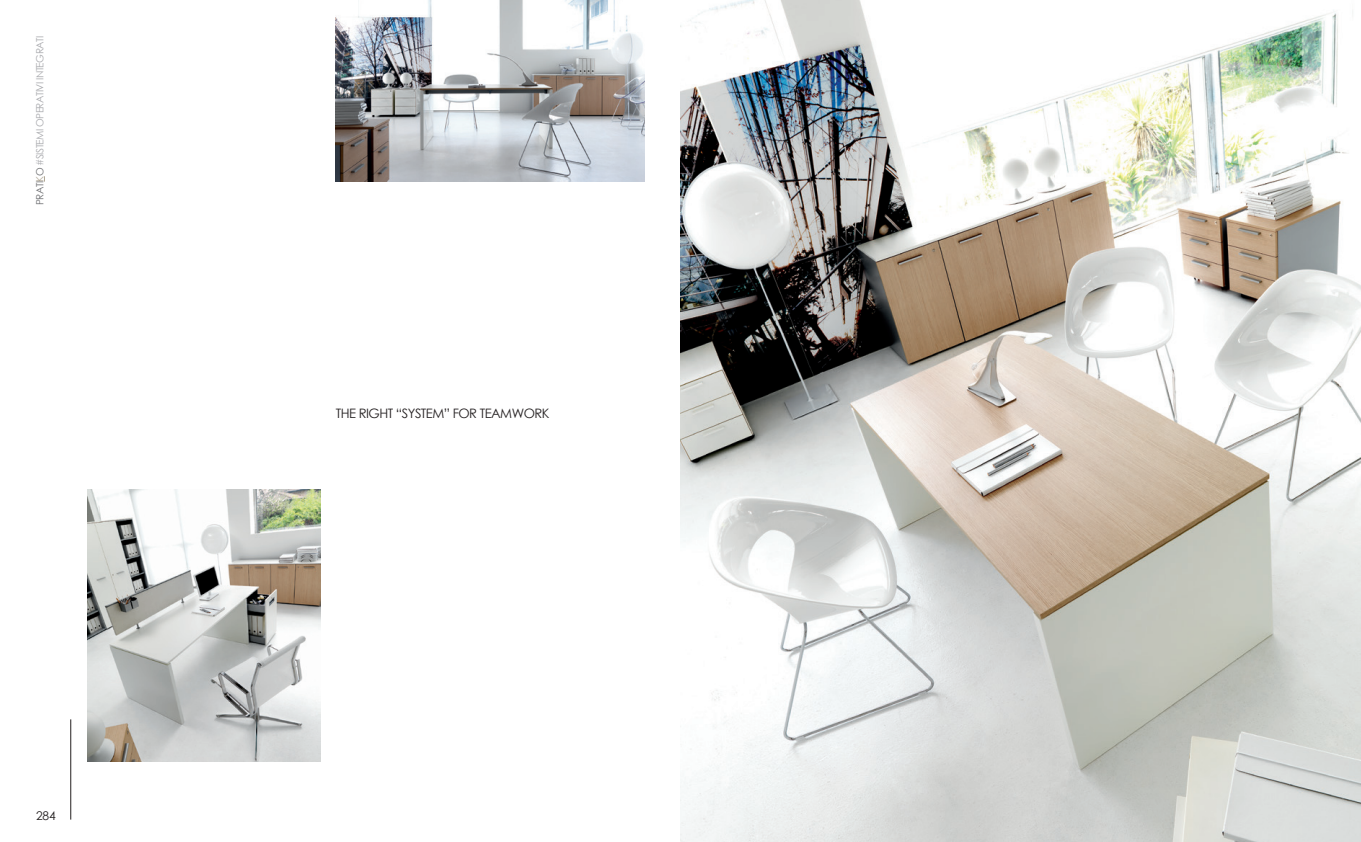
<style>
.page{position:relative;width:1361px;height:842px;background:#fff}
.page>*{position:absolute;margin:0;border:0;box-sizing:border-box;transform-origin:0 0}
.t1{font:13px "Century Gothic";letter-spacing:-.04em;color:#231f20}
.t2{font:12px "Century Gothic";color:#231f20}
.t3{font:10px "Century Gothic";letter-spacing:-.05em;color:#a8a9ad}
.s1{color:#6c6d70}
.s2{color:#afa694}
</style>
<div class="page">
<hr style="left:70px;top:719px;width:1px;height:100px;background:#231f20">
<img style="left:87px;top:490px;width:233px;height:272px">
<img style="left:336px;top:0;width:308px;height:181px">
<img style="left:680px;top:0;width:681px;height:842px">
<p class="t3" style="left:33px;top:205px;width:171px;rotate:-90deg"><span class="s1">PRATI</span><span class="s2">K</span><span class="s1">O</span> #SISTEMI OPERATIVI INTEGRATI</p>
<p class="t2" style="left:36px;top:807px;width:21px">284</p>
<p class="t1" style="left:336px;top:404px;width:215px">THE RIGHT “SYSTEM” FOR TEAMWORK</p>
</div>
